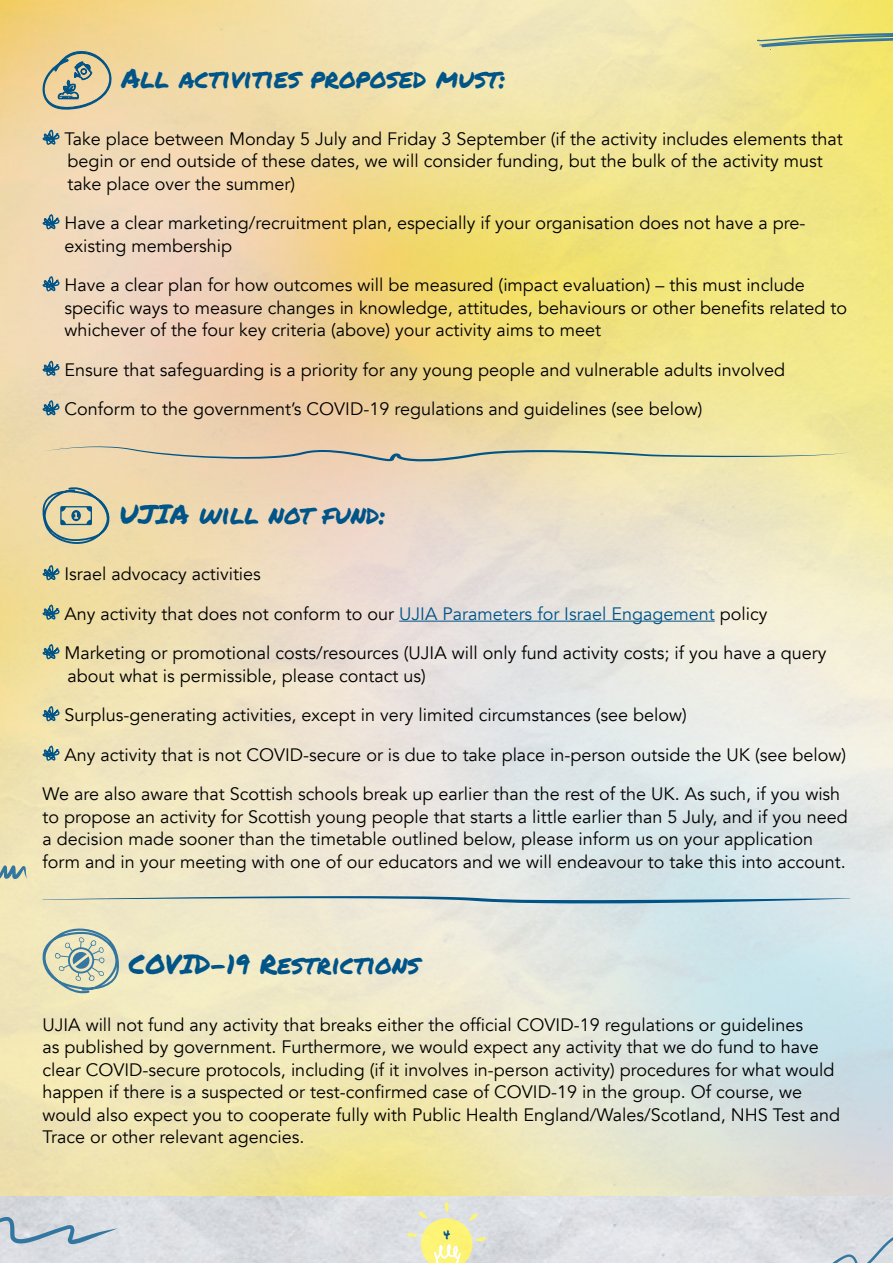
<style>
.page{position:relative;width:893px;height:1263px;background:#fff}
.page>*{position:absolute;margin:0;border:0;box-sizing:border-box;transform-origin:0 0}
.t1{font:27px "Permanent Marker";color:#005488}
.t2{font:18px/22.5px "Avenir";color:#000}
.t3{font:12px "Permanent Marker";color:#005488}
.s1{color:#005488}
</style>
<div class="page">
<img style="left:0;top:0;width:893px;height:1196px">
<hr style="left:399px;top:621px;width:316px;height:1px;background:#005488">
<svg style="left:40px;top:49px;width:73px;height:62px"></svg>
<svg style="left:42px;top:130px;width:18px;height:16px"></svg>
<svg style="left:42px;top:214px;width:18px;height:16px"></svg>
<svg style="left:42px;top:276px;width:18px;height:17px"></svg>
<svg style="left:42px;top:361px;width:18px;height:16px"></svg>
<svg style="left:42px;top:400px;width:18px;height:17px"></svg>
<svg style="left:40px;top:487px;width:72px;height:58px"></svg>
<svg style="left:42px;top:565px;width:18px;height:16px"></svg>
<svg style="left:42px;top:604px;width:18px;height:17px"></svg>
<svg style="left:42px;top:644px;width:18px;height:16px"></svg>
<svg style="left:42px;top:706px;width:18px;height:16px"></svg>
<svg style="left:42px;top:745px;width:18px;height:17px"></svg>
<svg style="left:39px;top:927px;width:83px;height:66px"></svg>
<svg style="left:42px;top:896px;width:808px;height:7px"></svg>
<svg style="left:43px;top:446px;width:807px;height:16px"></svg>
<svg style="left:0;top:865px;width:27px;height:20px"></svg>
<svg style="left:757px;top:32px;width:136px;height:18px"></svg>
<svg style="left:407px;top:1202px;width:79px;height:61px"></svg>
<svg style="left:0;top:1217px;width:118px;height:29px"></svg>
<svg style="left:810px;top:1219px;width:83px;height:44px"></svg>
<h1 class="t1" style="left:122px;top:58px;width:386px">All activities proposed must:</h1>
<p class="t2" style="left:65px;top:128px;width:780px">Take place between Monday 5 July and Friday 3 September (if the activity includes elements that begin or end outside of these dates, we will consider funding, but the bulk of the activity must take place over the summer)</p>
<p class="t2" style="left:65px;top:212px;width:742px">Have a clear marketing/recruitment plan, especially if your organisation does not have a pre&shy;existing membership</p>
<p class="t2" style="left:65px;top:274px;width:784px">Have a clear plan for how outcomes will be measured (impact evaluation) – this must include specific ways to measure changes in knowledge, attitudes, behaviours or other benefits related to whichever of the four key criteria (above) your activity aims to meet</p>
<p class="t2" style="left:65px;top:350px;width:722px;line-height:39.5px">Ensure that safeguarding is a priority for any young people and vulnerable adults involved<br>Conform to the government’s COVID-19 regulations and guidelines (see below)</p>
<h1 class="t1" style="left:119px;top:494px;width:268px">UJIA will not fund:</h1>
<p class="t2" style="left:65px;top:555px;width:763px;line-height:39.5px">Israel advocacy activities<br>Any activity that does not conform to our <span class="s1">UJIA Parameters for Israel Engagement</span> policy<br>Marketing or promotional costs/resources (UJIA will only fund activity costs; if you have a query</p>
<p class="t2" style="left:68px;top:665px;width:360px">about what is permissible, please contact us)</p>
<p class="t2" style="left:65px;top:704px;width:624px">Surplus-generating activities, except in very limited circumstances (see below)</p>
<p class="t2" style="left:65px;top:744px;width:783px">Any activity that is not COVID-secure or is due to take place in-person outside the UK (see below)</p>
<p class="t2" style="left:43px;top:783px;width:799px">We are also aware that Scottish schools break up earlier than the rest of the UK. As such, if you wish</p>
<p class="t2" style="left:43px;top:806px;width:807px">to propose an activity for Scottish young people that starts a little earlier than 5 July, and if you need a decision made sooner than the timetable outlined below, please inform us on your application form and in your meeting with one of our educators and we will endeavour to take this into account.</p>
<h1 class="t1" style="left:129px;top:944px;width:292px">COVID-19 Restrictions</h1>
<p class="t2" style="left:43px;top:1013px;width:799px">UJIA will not fund any activity that breaks either the official COVID-19 regulations or guidelines<br>as published by government. Furthermore, we would expect any activity that we do fund to have clear COVID-secure protocols, including (if it involves in-person activity) procedures for what would happen if there is a suspected or test-confirmed case of COVID-19 in the group. Of course, we would also expect you to cooperate fully with Public Health England/Wales/Scotland, NHS Test and Trace or other relevant agencies.</p>
<p class="t3" style="left:443px;top:1225px;width:8px">4</p>
</div>
